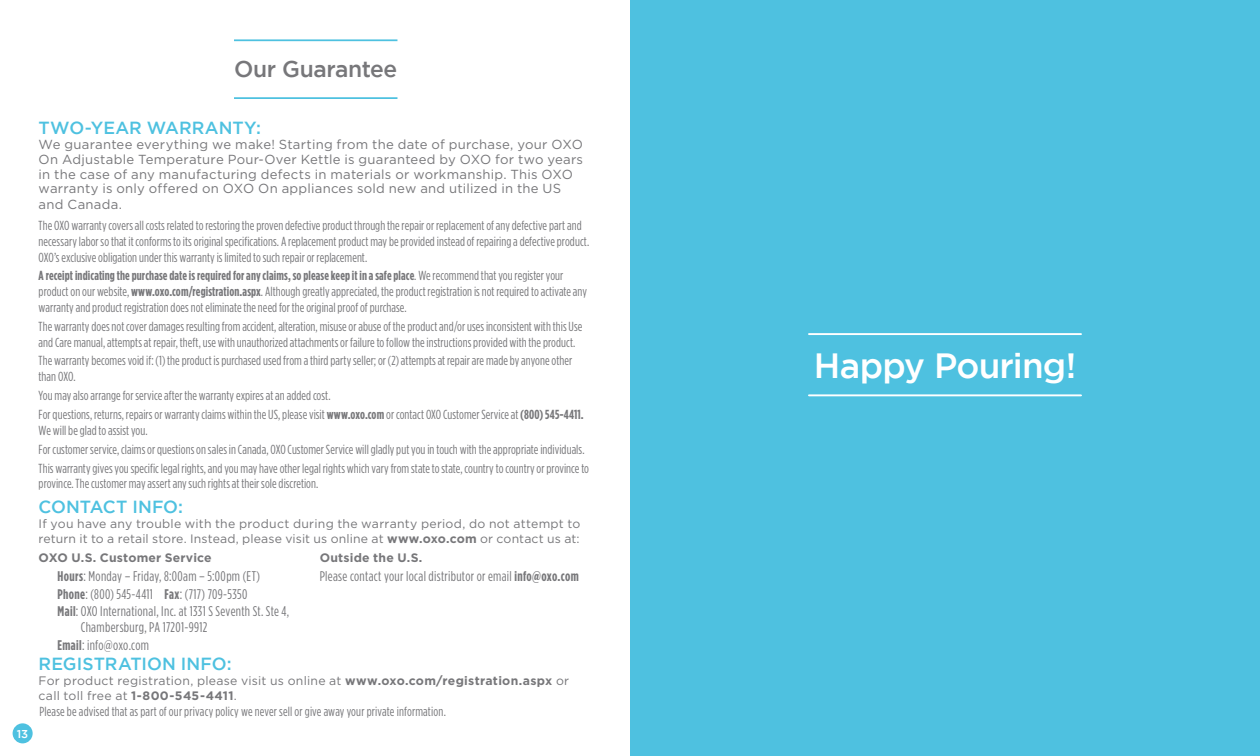
<style>
.page{position:relative;width:1260px;height:756px;background:#fff}
.page>*{position:absolute;margin:0;border:0;box-sizing:border-box;transform-origin:0 0}
.t1{font:500 35px "Gotham";letter-spacing:-.025em;color:#fff}
.t2{font:500 22.75px "Gotham";letter-spacing:-.02em;color:#77777a}
.t3{font:500 17.5px "Gotham";color:#4ec1e0}
.t4{font:condensed 14px/17.7px "Gotham";letter-spacing:.025em;color:#77777a}
.t5{font:condensed 13.12px/15.8px "Gotham";letter-spacing:.005em;color:#77777a}
.t6{font:13.12px/15px "Gotham";letter-spacing:.02em;color:#77777a}
.t7{font:700 13.12px "Gotham Condensed";letter-spacing:.01em;color:#77777a}
.t8{font:12.25px/14.9px "Gotham";letter-spacing:.015em;color:#77777a}
.t9{font:700 12.25px "Gotham";letter-spacing:.015em;color:#77777a}
.t10{font:500 11.38px "Gotham";color:#fff}
.s1{font-family:"Gotham";font-weight:400;font-stretch:condensed}
.s2{font-family:"Gotham Condensed";font-weight:700;font-stretch:normal}
.s3{font-weight:700}
</style>
<div class="page">
<hr style="left:234px;top:39px;width:163px;height:2px;background:#4ec1e0">
<hr style="left:234px;top:97px;width:163px;height:2px;background:#4ec1e0">
<div style="left:630px;top:0;width:630px;height:756px;background:#4ec1e0"></div>
<hr style="left:809px;top:394px;width:272px;height:2px;background:#fff">
<hr style="left:809px;top:333px;width:272px;height:2px;background:#fff">
<div style="left:13px;top:723px;width:20px;height:20px;background:#4ec1e0;border-radius:50%"></div>
<h2 class="t2" style="left:234px;top:56px;width:165px">Our Guarantee</h2>
<p class="t10" style="left:17px;top:727px;width:13px">13</p>
<h3 class="t3" style="left:39px;top:118px;width:224px">TWO-YEAR WARRANTY:</h3>
<p class="t6" style="left:39px;top:137px;width:546px">We guarantee everything we make! Starting from the date of purchase, your OXO On Adjustable Temperature Pour-Over Kettle is guaranteed by OXO for two years in the case of any manufacturing defects in materials or workmanship. This OXO warranty is only offered on OXO On appliances sold new and utilized in the US and Canada.</p>
<p class="t5" style="left:39px;top:217px;width:552px">The OXO warranty covers all costs related to restoring the proven defective product through the repair or replacement of any defective part and necessary labor so that it conforms to its original specifications. A replacement product may be provided instead of repairing a defective product.<br>OXO’s exclusive obligation under this warranty is limited to such repair or replacement.</p>
<p class="t7" style="left:39px;top:268px;width:526px">A receipt indicating the purchase date is required for any claims, so please keep it in a safe place<span class="s1">. We recommend that you register your</span></p>
<p class="t5" style="left:39px;top:284px;width:550px">product on our website, <span class="s2">www.oxo.com/registration.aspx</span>. Although greatly appreciated, the product registration is not required to activate any warranty and product registration does not eliminate the need for the original proof of purchase.</p>
<p class="t5" style="left:39px;top:318px;width:545px">The warranty does not cover damages resulting from accident, alteration, misuse or abuse of the product and/or uses inconsistent with this Use and Care manual, attempts at repair, theft, use with unauthorized attachments or failure to follow the instructions provided with the product.</p>
<p class="t5" style="left:39px;top:353px;width:535px">The warranty becomes void if: (1) the product is purchased used from a third party seller; or (2) attempts at repair are made by anyone other than OXO.</p>
<p class="t5" style="left:39px;top:386px;width:547px;line-height:18.9px">You may also arrange for service after the warranty expires at an added cost.<br>For questions, returns, repairs or warranty claims within the US, please visit <span class="s2">www.oxo.com</span> or contact OXO Customer Service at <span class="s2">(800) 545-4411.</span></p>
<p class="t5" style="left:39px;top:421px;width:552px;line-height:18.9px">We will be glad to assist you.<br>For customer service, claims or questions on sales in Canada, OXO Customer Service will gladly put you in touch with the appropriate individuals.<br>This warranty gives you specific legal rights, and you may have other legal rights which vary from state to state, country to country or province to</p>
<p class="t5" style="left:39px;top:476px;width:281px">province. The customer may assert any such rights at their sole discretion.</p>
<h3 class="t3" style="left:39px;top:497px;width:146px">CONTACT INFO:</h3>
<p class="t8" style="left:39px;top:516px;width:543px">If you have any trouble with the product during the warranty period, do not attempt to return it to a retail store. Instead, please visit us online at <span class="s3">www.oxo.com</span> or contact us at:</p>
<p class="t9" style="left:39px;top:551px;width:175px">OXO U.S. Customer Service</p>
<p class="t4" style="left:58px;top:567px;width:233px"><span class="s2">Hours</span>: Monday – Friday, 8:00am – 5:00pm (ET)<br><span class="s2">Phone</span>: (800) 545-4411 <span class="s2">Fax</span>: (717) 709-5350<br><span class="s2">Mail</span>: OXO International, Inc. at 1331 S Seventh St. Ste 4,</p>
<p class="t4" style="left:58px;top:618px;width:151px;text-indent:23px">Chambersburg, PA 17201-9912<br><span class="s2">Email</span>: info@oxo.com</p>
<p class="t9" style="left:320px;top:551px;width:104px">Outside the U.S.</p>
<p class="t4" style="left:320px;top:567px;width:261px">Please contact your local distributor or email <span class="s2">info@oxo.com</span></p>
<h3 class="t3" style="left:39px;top:654px;width:194px">REGISTRATION INFO:</h3>
<p class="t8" style="left:39px;top:673px;width:532px">For product registration, please visit us online at <span class="s3">www.oxo.com/registration.aspx</span> or call toll free at <span class="s3">1-800-545-4411</span>.</p>
<p class="t5" style="left:39px;top:704px;width:408px">Please be advised that as part of our privacy policy we never sell or give away your private information.</p>
<h1 class="t1" style="left:814px;top:346px;width:264px">Happy Pouring!</h1>
</div>
